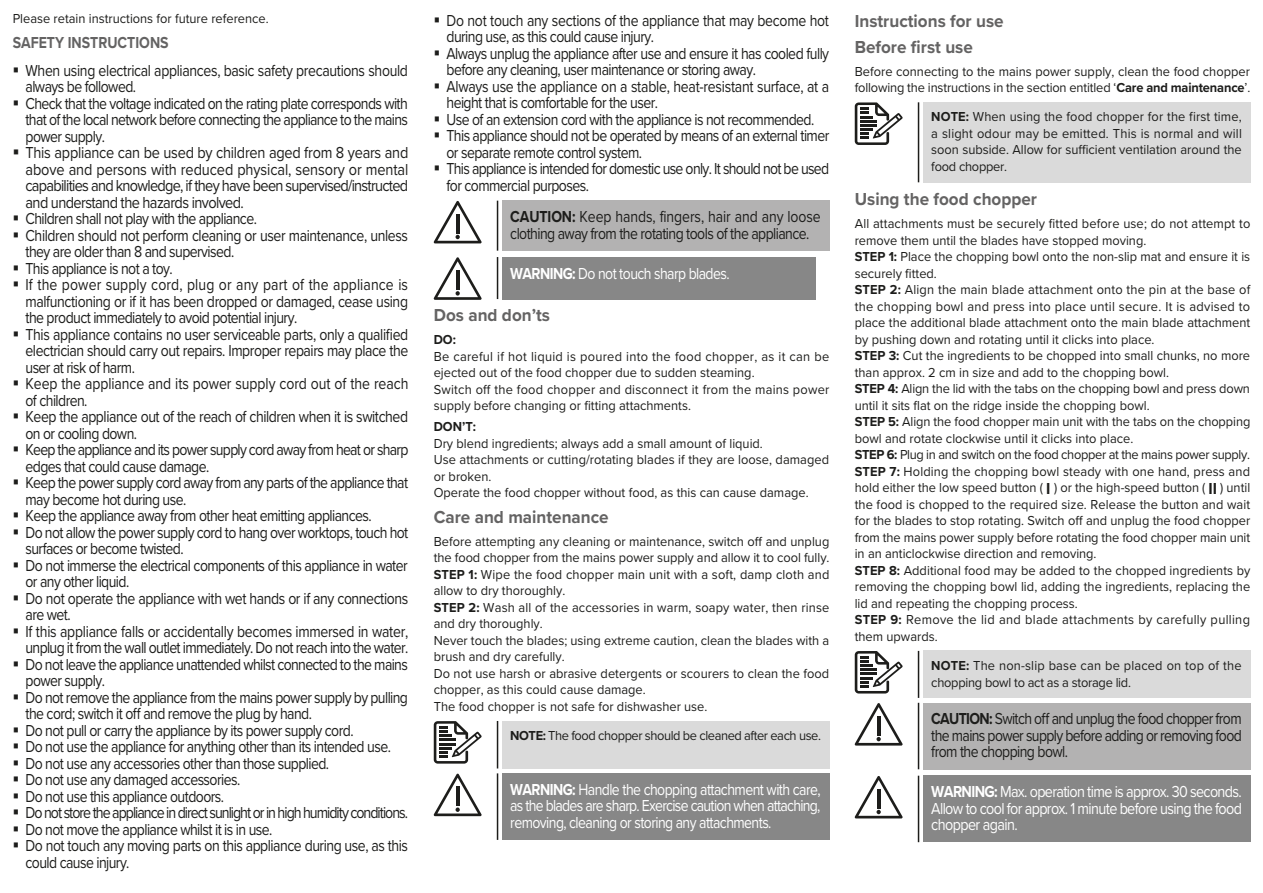
<style>
.page{position:relative;width:1263px;height:893px;background:#fff}
.page>*{position:absolute;margin:0;border:0;box-sizing:border-box;transform-origin:0 0}
.t1{font:700 18px/26px "Proxima Nova";color:#646363;scale:.95 1}
.t2{font:16.5px/16.5px "Proxima Nova";letter-spacing:-.04em;color:#1d1d1b;scale:.85 1}
.t3{font:16.5px/16.5px "Proxima Nova";letter-spacing:-.04em;color:#fff;text-align:justify;scale:.85 1}
.t4{font:16.5px/16.5px "Proxima Nova";letter-spacing:-.04em;color:#fff;text-align:justify;scale:.87 1}
.t5{font:700 16.5px "Proxima Nova";color:#646363;scale:.85 1}
.t6{font:13.5px/16.5px "Proxima Nova";color:#1d1d1b;scale:.95 1}
.t7{font:13.5px "Proxima Nova";letter-spacing:-.03em;color:#1d1d1b;scale:.95 1}
.t8{font:700 13.5px "Proxima Nova";color:#1d1d1b;scale:.95 1}
.s1{font-weight:700}
.s2{font-weight:700;font-size:16.5px}
</style>
<div class="page">
<div style="left:502px;top:201px;width:327px;height:50px;background:#b3b2b2"></div>
<hr style="left:497px;top:201px;width:1px;height:50px;background:#1d1d1b">
<div style="left:502px;top:257px;width:313px;height:42px;background:#878787"></div>
<hr style="left:497px;top:257px;width:1px;height:42px;background:#1d1d1b">
<div style="left:502px;top:721px;width:327px;height:47px;background:#dadada"></div>
<hr style="left:497px;top:721px;width:1px;height:47px;background:#1d1d1b">
<div style="left:502px;top:773px;width:327px;height:67px;background:#878787"></div>
<hr style="left:497px;top:773px;width:1px;height:67px;background:#1d1d1b">
<svg style="left:434px;top:201px;width:48px;height:42px"></svg>
<hr style="left:456px;top:214px;width:3px;height:20px;background:#1d1d1b">
<svg style="left:434px;top:257px;width:48px;height:43px"></svg>
<hr style="left:456px;top:270px;width:3px;height:20px;background:#1d1d1b">
<svg style="left:434px;top:721px;width:48px;height:43px"></svg>
<svg style="left:434px;top:774px;width:48px;height:42px"></svg>
<hr style="left:456px;top:786px;width:3px;height:20px;background:#1d1d1b">
<div style="left:923px;top:102px;width:327px;height:80px;background:#dadada"></div>
<hr style="left:918px;top:102px;width:1px;height:80px;background:#1d1d1b">
<div style="left:923px;top:651px;width:327px;height:47px;background:#dadada"></div>
<hr style="left:918px;top:651px;width:1px;height:47px;background:#1d1d1b">
<div style="left:923px;top:703px;width:327px;height:66px;background:#b3b2b2"></div>
<hr style="left:918px;top:703px;width:1px;height:66px;background:#1d1d1b">
<div style="left:923px;top:776px;width:327px;height:66px;background:#878787"></div>
<hr style="left:918px;top:776px;width:1px;height:66px;background:#1d1d1b">
<svg style="left:855px;top:102px;width:48px;height:43px"></svg>
<svg style="left:855px;top:651px;width:48px;height:42px"></svg>
<svg style="left:855px;top:703px;width:47px;height:43px"></svg>
<hr style="left:877px;top:716px;width:3px;height:20px;background:#1d1d1b">
<svg style="left:855px;top:776px;width:47px;height:42px"></svg>
<hr style="left:877px;top:789px;width:3px;height:20px;background:#1d1d1b">
<p class="t6" style="left:13px;top:10px;width:271px">Please retain instructions for future reference.</p>
<p class="t5" style="left:13px;top:31px;width:185px">SAFETY INSTRUCTIONS</p>
<p class="t2" style="left:26px;top:61px;width:452px">When using electrical appliances, basic safety precautions should always be followed.<br>Check that the voltage indicated on the rating plate corresponds with that of the local network before connecting the appliance to the mains power supply.<br>This appliance can be used by children aged from 8 years and above and persons with reduced physical, sensory or mental capabilities and knowledge, if they have been supervised/instructed and understand the hazards involved.<br>Children shall not play with the appliance.<br>Children should not perform cleaning or user maintenance, unless they are older than 8 and supervised.<br>This appliance is not a toy.<br>If the power supply cord, plug or any part of the appliance is malfunctioning or if it has been dropped or damaged, cease using the product immediately to avoid potential injury.<br>This appliance contains no user serviceable parts, only a qualified electrician should carry out repairs. Improper repairs may place the user at risk of harm.<br>Keep the appliance and its power supply cord out of the reach of children.<br>Keep the appliance out of the reach of children when it is switched on or cooling down.<br>Keep the appliance and its power supply cord away from heat or sharp edges that could cause damage.<br>Keep the power supply cord away from any parts of the appliance that may become hot during use.<br>Keep the appliance away from other heat emitting appliances.<br>Do not allow the power supply cord to hang over worktops, touch hot surfaces or become twisted.<br>Do not immerse the electrical components of this appliance in water or any other liquid.<br>Do not operate the appliance with wet hands or if any connections are wet.<br>If this appliance falls or accidentally becomes immersed in water, unplug it from the wall outlet immediately. Do not reach into the water.<br>Do not leave the appliance unattended whilst connected to the mains power supply.<br>Do not remove the appliance from the mains power supply by pulling the cord; switch it off and remove the plug by hand.<br>Do not pull or carry the appliance by its power supply cord.<br>Do not use the appliance for anything other than its intended use.<br>Do not use any accessories other than those supplied.<br>Do not use any damaged accessories.<br>Do not use this appliance outdoors.<br>Do not store the appliance in direct sunlight or in high humidity conditions.<br>Do not move the appliance whilst it is in use.<br>Do not touch any moving parts on this appliance during use, as this could cause injury.</p>
<p class="t2" style="left:446px;top:11px;width:452px">Do not touch any sections of the appliance that may become hot during use, as this could cause injury.<br>Always unplug the appliance after use and ensure it has cooled fully before any cleaning, user maintenance or storing away.<br>Always use the appliance on a stable, heat-resistant surface, at a height that is comfortable for the user.<br>Use of an extension cord with the appliance is not recommended.<br>This appliance should not be operated by means of an external timer or separate remote control system.<br>This appliance is intended for domestic use only. It should not be used for commercial purposes.</p>
<p class="t2" style="left:510px;top:208px;width:367px"><span class="s1">CAUTION:</span> Keep hands, fingers, hair and any loose clothing away from the rotating tools of the appliance.</p>
<p class="t3" style="left:510px;top:264px;width:260px"><span class="s1">WARNING:</span> Do not touch sharp blades.</p>
<p class="t1" style="left:434px;top:302px;width:124px">Dos and don’ts</p>
<p class="t8" style="left:434px;top:330px;width:25px">DO:</p>
<p class="t6" style="left:434px;top:347px;width:418px">Be careful if hot liquid is poured into the food chopper, as it can be ejected out of the food chopper due to sudden steaming.<br>Switch off the food chopper and disconnect it from the mains power supply before changing or fitting attachments.</p>
<p class="t8" style="left:434px;top:416px;width:46px">DON’T:</p>
<p class="t6" style="left:434px;top:434px;width:418px">Dry blend ingredients; always add a small amount of liquid.<br>Use attachments or cutting/rotating blades if they are loose, damaged or broken.<br>Operate the food chopper without food, as this can cause damage.</p>
<p class="t1" style="left:434px;top:504px;width:186px">Care and maintenance</p>
<p class="t6" style="left:434px;top:532px;width:418px">Before attempting any cleaning or maintenance, switch off and unplug the food chopper from the mains power supply and allow it to cool fully.<br><span class="s1">STEP 1:</span> Wipe the food chopper main unit with a soft, damp cloth and allow to dry thoroughly.<br><span class="s1">STEP 2:</span> Wash all of the accessories in warm, soapy water, then rinse and dry thoroughly.<br>Never touch the blades; using extreme caution, clean the blades with a brush and dry carefully.<br>Do not use harsh or abrasive detergents or scourers to clean the food chopper, as this could cause damage.<br>The food chopper is not safe for dishwasher use.</p>
<p class="t7" style="left:510px;top:725px;width:328px"><span class="s1">NOTE:</span> The food chopper should be cleaned after each use.</p>
<p class="t3" style="left:510px;top:780px;width:367px"><span class="s1">WARNING:</span> Handle the chopping attachment with care, as the blades are sharp. Exercise caution when attaching, removing, cleaning or storing any attachments.</p>
<p class="t1" style="left:855px;top:8px;width:158px">Instructions for use<br>Before first use</p>
<p class="t6" style="left:855px;top:62px;width:418px">Before connecting to the mains power supply, clean the food chopper following the instructions in the section entitled ‘<span class="s1">Care and maintenance</span>’.</p>
<p class="t6" style="left:931px;top:108px;width:328px;text-align:justify"><span class="s1">NOTE:</span> When using the food chopper for the first time, a slight odour may be emitted. This is normal and will soon subside. Allow for sufficient ventilation around the food chopper.</p>
<p class="t1" style="left:855px;top:186px;width:193px">Using the food chopper</p>
<p class="t6" style="left:855px;top:215px;width:418px">All attachments must be securely fitted before use; do not attempt to remove them until the blades have stopped moving.<br><span class="s1">STEP 1:</span> Place the chopping bowl onto the non-slip mat and ensure it is securely fitted.<br><span class="s1">STEP 2:</span> Align the main blade attachment onto the pin at the base of the chopping bowl and press into place until secure. It is advised to place the additional blade attachment onto the main blade attachment by pushing down and rotating until it clicks into place.<br><span class="s1">STEP 3:</span> Cut the ingredients to be chopped into small chunks, no more than approx. 2 cm in size and add to the chopping bowl.<br><span class="s1">STEP 4:</span> Align the lid with the tabs on the chopping bowl and press down until it sits flat on the ridge inside the chopping bowl.<br><span class="s1">STEP 5:</span> Align the food chopper main unit with the tabs on the chopping bowl and rotate clockwise until it clicks into place.<br><span class="s1">STEP 6:</span> Plug in and switch on the food chopper at the mains power supply.<br><span class="s1">STEP 7:</span> Holding the chopping bowl steady with one hand, press and hold either the low speed button ( <span class="s2">I</span> ) or the high-speed button ( <span class="s2">II</span> ) until the food is chopped to the required size. Release the button and wait for the blades to stop rotating. Switch off and unplug the food chopper from the mains power supply before rotating the food chopper main unit in an anticlockwise direction and removing.<br><span class="s1">STEP 8:</span> Additional food may be added to the chopped ingredients by removing the chopping bowl lid, adding the ingredients, replacing the lid and repeating the chopping process.<br><span class="s1">STEP 9:</span> Remove the lid and blade attachments by carefully pulling them upwards.</p>
<p class="t6" style="left:931px;top:657px;width:328px"><span class="s1">NOTE:</span> The non-slip base can be placed on top of the chopping bowl to act as a storage lid.</p>
<p class="t2" style="left:931px;top:710px;width:367px;text-align:justify"><span class="s1">CAUTION:</span> Switch off and unplug the food chopper from the mains power supply before adding or removing food from the chopping bowl.</p>
<p class="t4" style="left:931px;top:783px;width:359px"><span class="s1">WARNING:</span> Max. operation time is approx. 30 seconds.<br>Allow to cool for approx. 1 minute before using the food chopper again.</p>
</div>
